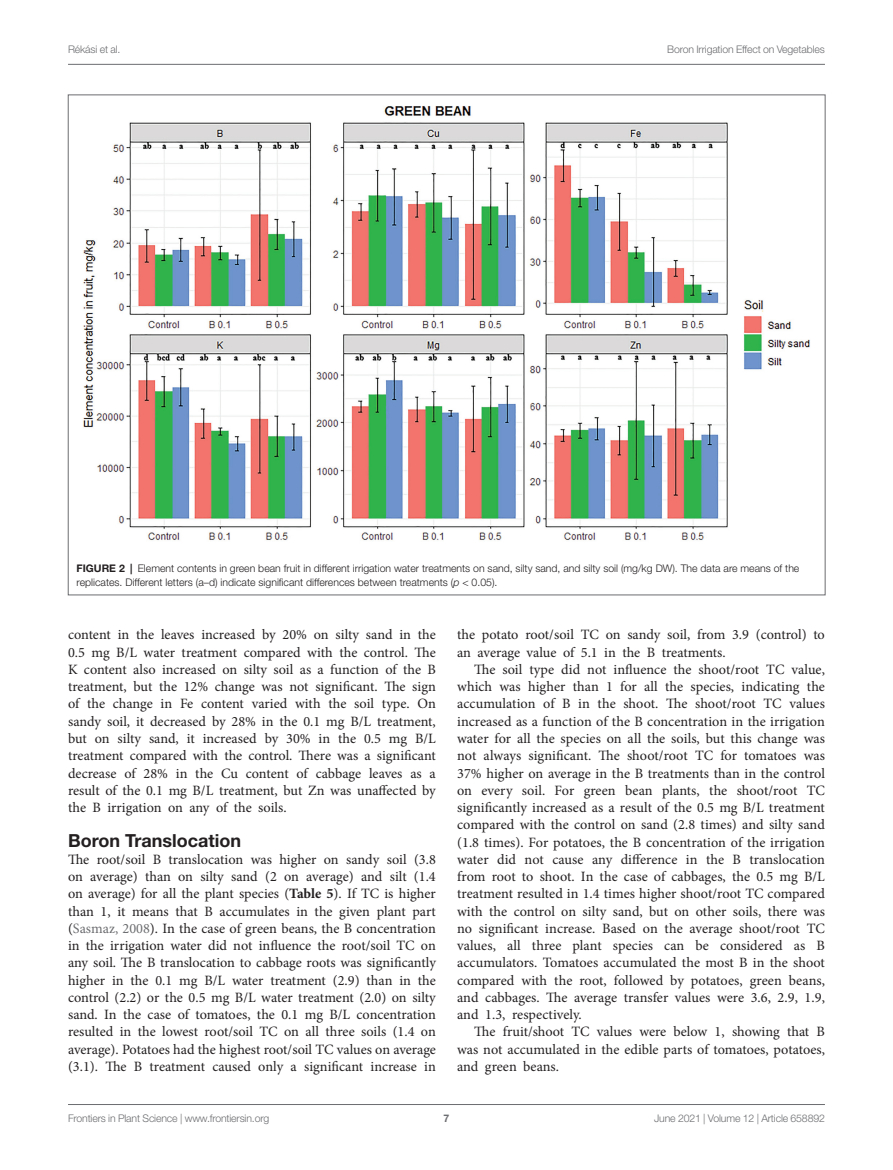
<style>
.page{position:relative;width:893px;height:1170px;background:#fff}
.page>*{position:absolute;margin:0;border:0;box-sizing:border-box;transform-origin:0 0}
.HEAD_2{font:700 18px "Helvetica Neue LT Std";color:#231f20}
.TEXT{font:14.25px/17.2px "Minion Pro";color:#231f20;text-align:justify}
.TEXT_FLUSH{font:14.25px/17.2px "Minion Pro";color:#231f20;text-align:justify}
.FIG_LEG{font:300 10.5px/14.2px "Helvetica Neue LT Std";color:#231f20}
.t1{font:300 10.5px "Helvetica Neue LT Std";letter-spacing:-.015em;color:#6c6d70}
.t2{font:700 10.5px "Helvetica Neue LT Std";color:#6c6d70}
.s1{font-weight:700}
.s2{font-style:italic}
.s3{color:#6c6d70}
</style>
<div class="page">
<hr style="left:68px;top:64px;width:757px;height:1px;background:#6c6d70">
<hr style="left:68px;top:1104px;width:757px;height:1px;background:#6c6d70">
<img style="left:83px;top:106px;width:727px;height:435px">
<p class="t1" style="left:68px;top:42px;width:54px">Rékási et al.</p>
<p class="t1" style="left:667px;top:42px;width:159px">Boron Irrigation Effect on Vegetables</p>
<p class="FIG_LEG" style="left:77px;top:561px;width:724px"><span class="s1">FIGURE 2 |</span> Element contents in green bean fruit in different irrigation water treatments on sand, silty sand, and silty soil (mg/kg DW). The data are means of the replicates. Different letters (a–d) indicate significant differences between treatments (<span class="s2">p</span> &lt; 0.05).</p>
<p class="TEXT" style="left:68px;top:626px;width:369px">content in the leaves increased by 20% on silty sand in the 0.5 mg B/L water treatment compared with the control. The K content also increased on silty soil as a function of the B treatment, but the 12% change was not significant. The sign of the change in Fe content varied with the soil type. On sandy soil, it decreased by 28% in the 0.1 mg B/L treatment, but on silty sand, it increased by 30% in the 0.5 mg B/L treatment compared with the control. There was a significant decrease of 28% in the Cu content of cabbage leaves as a result of the 0.1 mg B/L treatment, but Zn was unaffected by the B irrigation on any of the soils.</p>
<p class="HEAD_2" style="left:68px;top:829px;width:174px">Boron Translocation</p>
<p class="TEXT_FLUSH" style="left:68px;top:850px;width:369px">The root/soil B translocation was higher on sandy soil (3.8 on average) than on silty sand (2 on average) and silt (1.4 on average) for all the plant species (<span class="s1">Table 5</span>). If TC is higher than 1, it means that B accumulates in the given plant part (<span class="s3">Sasmaz, 2008</span>). In the case of green beans, the B concentration in the irrigation water did not influence the root/soil TC on any soil. The B translocation to cabbage roots was significantly higher in the 0.1 mg B/L water treatment (2.9) than in the control (2.2) or the 0.5 mg B/L water treatment (2.0) on silty sand. In the case of tomatoes, the 0.1 mg B/L concentration resulted in the lowest root/soil TC on all three soils (1.4 on average). Potatoes had the highest root/soil TC values on average (3.1). The B treatment caused only a significant increase in</p>
<p class="TEXT_FLUSH" style="left:457px;top:626px;width:369px">the potato root/soil TC on sandy soil, from 3.9 (control) to an average value of 5.1 in the B treatments.</p>
<p class="TEXT" style="left:457px;top:660px;width:369px;text-indent:17px">The soil type did not influence the shoot/root TC value, which was higher than 1 for all the species, indicating the accumulation of B in the shoot. The shoot/root TC values increased as a function of the B concentration in the irrigation water for all the species on all the soils, but this change was not always significant. The shoot/root TC for tomatoes was 37% higher on average in the B treatments than in the control on every soil. For green bean plants, the shoot/root TC significantly increased as a result of the 0.5 mg B/L treatment compared with the control on sand (2.8 times) and silty sand (1.8 times). For potatoes, the B concentration of the irrigation water did not cause any difference in the B translocation from root to shoot. In the case of cabbages, the 0.5 mg B/L treatment resulted in 1.4 times higher shoot/root TC compared with the control on silty sand, but on other soils, there was no significant increase. Based on the average shoot/root TC values, all three plant species can be considered as B accumulators. Tomatoes accumulated the most B in the shoot compared with the root, followed by potatoes, green beans, and cabbages. The average transfer values were 3.6, 2.9, 1.9, and 1.3, respectively.</p>
<p class="TEXT" style="left:457px;top:1023px;width:369px;text-indent:17px">The fruit/shoot TC values were below 1, showing that B was not accumulated in the edible parts of tomatoes, potatoes, and green beans.</p>
<p class="t1" style="left:68px;top:1111px;width:203px">Frontiers in Plant Science | www.frontiersin.org</p>
<p class="t2" style="left:444px;top:1111px;width:7px">7</p>
<p class="t1" style="left:654px;top:1111px;width:172px">June 2021 | Volume 12 | Article 658892</p>
</div>
